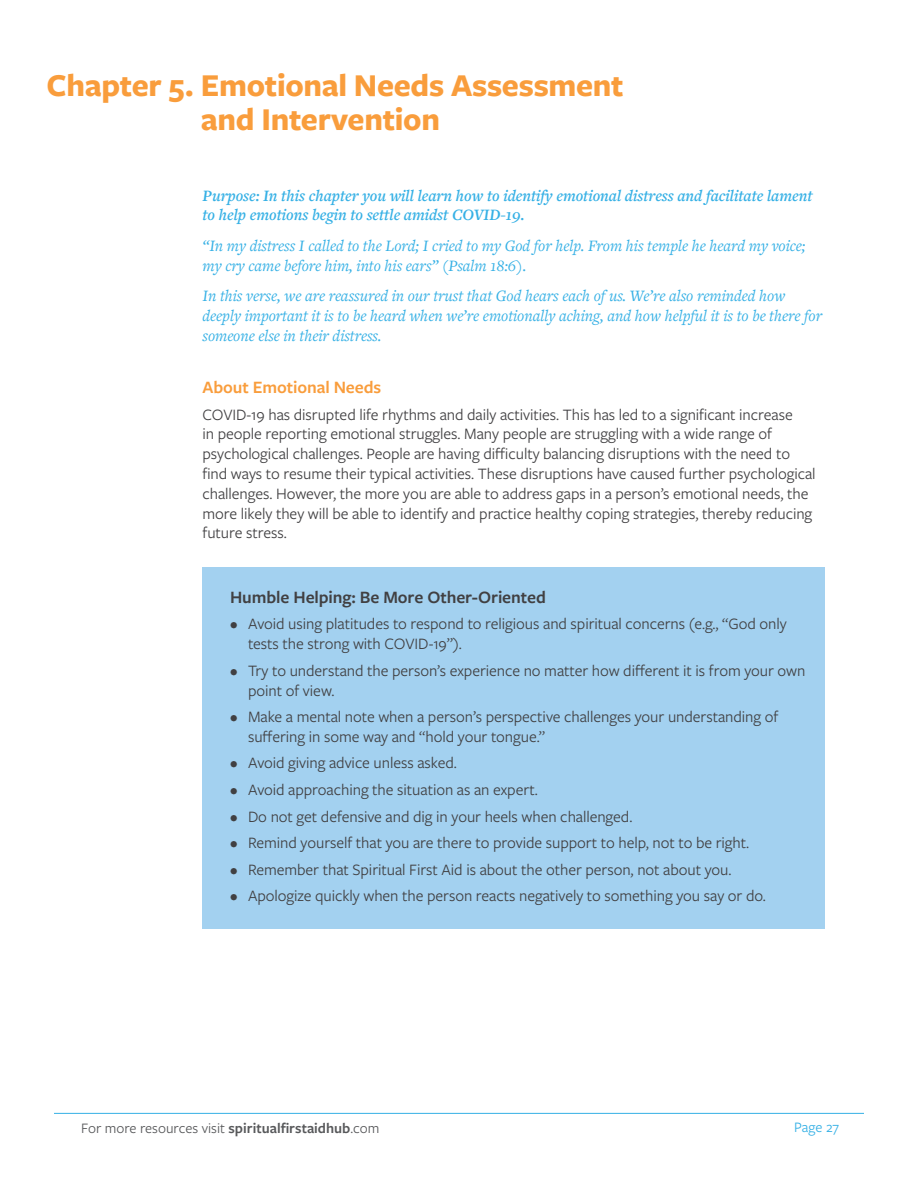
<style>
.page{position:relative;width:918px;height:1188px;background:#fff}
.page>*{position:absolute;margin:0;border:0;box-sizing:border-box;transform-origin:0 0}
.t1{font:700 33px/34.5px "Freight Sans Pro";letter-spacing:-.01em;color:#f99d3c}
.t2{font:600 18px "Freight Sans Pro";letter-spacing:-.005em;color:#414042}
.t3{font:600 18px "Freight Sans Pro";letter-spacing:-.005em;color:#f99d3c}
.t4{font:16.5px/19.8px "Freight Sans Pro";letter-spacing:-.005em;color:#414042}
.t5{font:italic 16.5px/19.8px "Freight Text Pro";letter-spacing:-.005em;color:#35b0e5}
.t6{font:italic 600 16.5px/19.8px "Freight Text Pro";letter-spacing:-.005em;color:#35b0e5}
.t7{font:15px "Freight Sans Pro";color:#58595b}
.t8{font:15px "Freight Sans Pro";color:#35b0e5}
.s1{font-weight:600}
</style>
<div class="page">
<hr style="left:54px;top:1113px;width:810px;height:1px;background:#35b0e5">
<div style="left:202px;top:567px;width:623px;height:362px;background:#a3d1f0"></div>
<h1 class="t1" style="left:201px;top:67px;width:424px;text-indent:-154px">Chapter 5. Emotional Needs Assessment and Intervention</h1>
<p class="t6" style="left:202px;top:185px;width:612px">Purpose: In this chapter you will learn how to identify emotional distress and facilitate lament to help emotions begin to settle amidst COVID-19.</p>
<p class="t5" style="left:202px;top:235px;width:605px">“In my distress I called to the Lord; I cried to my God for help. From his temple he heard my voice; my cry came before him, into his ears” (Psalm 18:6).</p>
<p class="t5" style="left:202px;top:286px;width:621px">In this verse, we are reassured in our trust that God hears each of us. We’re also reminded how deeply important it is to be heard when we’re emotionally aching, and how helpful it is to be there for someone else in their distress.</p>
<p class="t3" style="left:202px;top:375px;width:180px">About Emotional Needs</p>
<p class="t4" style="left:202px;top:404px;width:615px">COVID-19 has disrupted life rhythms and daily activities. This has led to a significant increase<br>in people reporting emotional struggles. Many people are struggling with a wide range of psychological challenges. People are having difficulty balancing disruptions with the need to find ways to resume their typical activities. These disruptions have caused further psychological challenges. However, the more you are able to address gaps in a person’s emotional needs, the more likely they will be able to identify and practice healthy coping strategies, thereby reducing future stress.</p>
<p class="t2" style="left:230px;top:585px;width:317px">Humble Helping: Be More Other-Oriented</p>
<p class="t4" style="left:248px;top:613px;width:540px;text-indent:-18px">• Avoid using platitudes to respond to religious and spiritual concerns (e.g., “God only tests the strong with COVID-19”).</p>
<p class="t4" style="left:248px;top:660px;width:559px;text-indent:-18px">• Try to understand the person’s experience no matter how different it is from your own point of view.</p>
<p class="t4" style="left:248px;top:706px;width:532px;text-indent:-18px">• Make a mental note when a person’s perspective challenges your understanding of suffering in some way and “hold your tongue.”</p>
<p class="t4" style="left:230px;top:752px;width:228px">• Avoid giving advice unless asked.</p>
<p class="t4" style="left:230px;top:779px;width:309px">• Avoid approaching the situation as an expert.</p>
<p class="t4" style="left:230px;top:806px;width:404px">• Do not get defensive and dig in your heels when challenged.</p>
<p class="t4" style="left:230px;top:832px;width:521px">• Remind yourself that you are there to provide support to help, not to be right.</p>
<p class="t4" style="left:230px;top:859px;width:503px">• Remember that Spiritual First Aid is about the other person, not about you.</p>
<p class="t4" style="left:230px;top:885px;width:537px">• Apologize quickly when the person reacts negatively to something you say or do.</p>
<p class="t7" style="left:81px;top:1118px;width:300px">For more resources visit <span class="s1">spiritualfirstaidhub</span>.com</p>
<p class="t8" style="left:794px;top:1118px;width:46px">Page 27</p>
</div>
